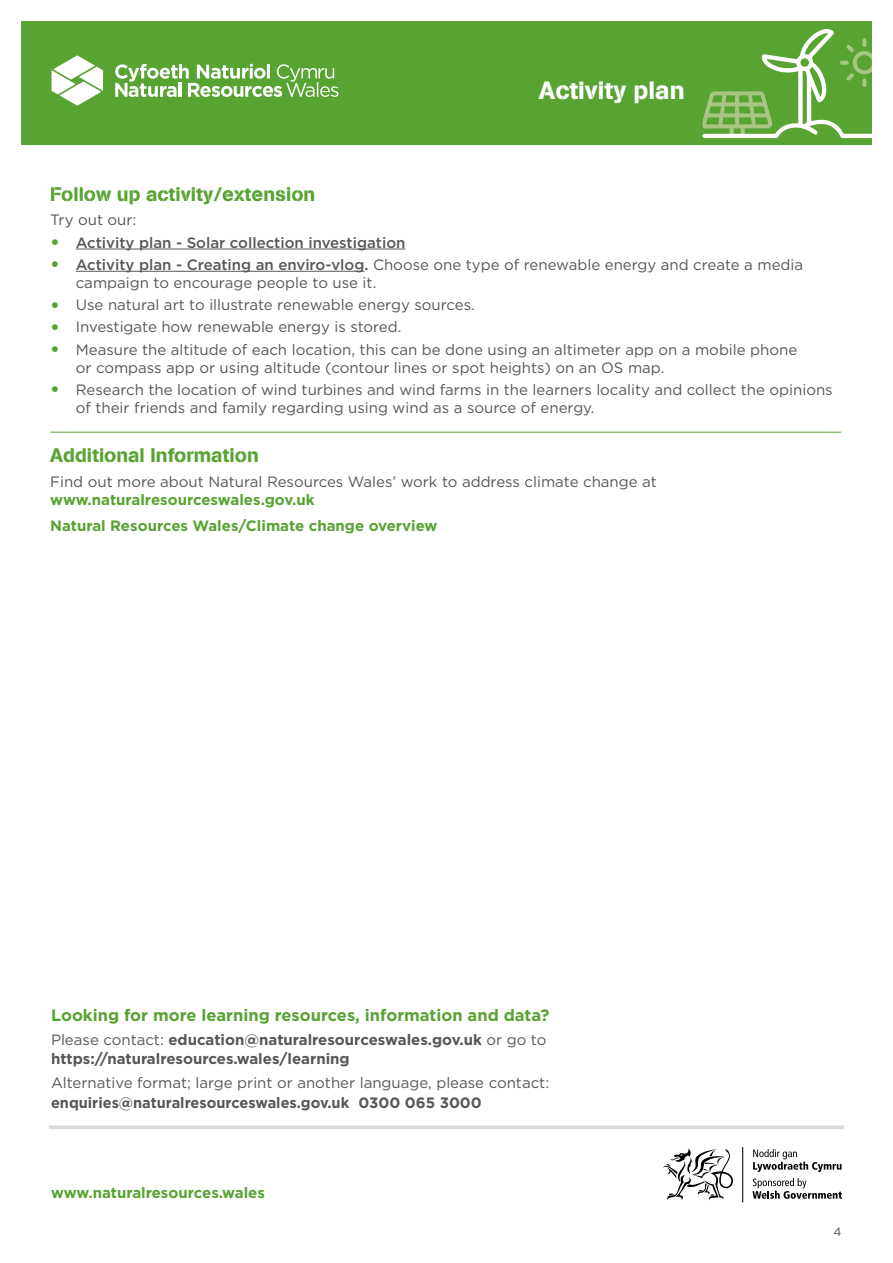
<style>
.page{position:relative;width:893px;height:1263px;background:#fff}
.page>*{position:absolute;margin:0;border:0;box-sizing:border-box;transform-origin:0 0}
.t1{font:24.75px "AG Book Stencil";color:#fff}
.t2{font:19.5px "AG Book Stencil";color:#58a332}
.t3{font:700 16.5px "Gotham";color:#58a332}
.t4{font:15px/18px "Gotham";color:#575756}
.t5{font:700 15px/19.5px "Gotham";color:#575756}
.t6{font:700 15px/26.5px "Gotham";color:#58a332}
.t7{font:500 15px "Gotham";color:#575756}
.t8{font:12px "Gotham";color:#575756}
.s1{font-weight:700;font-size:19.5px;color:#58a332}
.s2{font-weight:500}
.s3{font-weight:400}
</style>
<div class="page">
<svg style="left:49px;top:1125px;width:795px;height:4px;background:#ddd"></svg>
<hr style="left:76px;top:249px;width:329px;height:1px;background:#575756">
<hr style="left:76px;top:271px;width:288px;height:1px;background:#575756">
<hr style="left:50px;top:432px;width:791px;height:1px;background:#58a332">
<div style="left:21px;top:21px;width:851px;height:124px;background:#58a332"></div>
<svg style="left:52px;top:55px;width:51px;height:51px"></svg>
<svg style="left:115px;top:64px;width:223px;height:33px"></svg>
<svg style="left:702px;top:29px;width:170px;height:109px"></svg>
<hr style="left:742px;top:1147px;width:1px;height:55px;background:#000">
<svg style="left:753px;top:1149px;width:88px;height:23px"></svg>
<svg style="left:752px;top:1178px;width:90px;height:21px"></svg>
<svg style="left:663px;top:1148px;width:70px;height:52px"></svg>
<h1 class="t1" style="left:539px;top:75px;width:147px">Activity plan</h1>
<h2 class="t2" style="left:50px;top:182px;width:267px">Follow up activity/extension</h2>
<p class="t4" style="left:50px;top:211px;width:88px">Try out our:</p>
<p class="t7" style="left:50px;top:232px;width:357px"><span class="s1">•</span> Activity plan - Solar collection investigation</p>
<p class="t4" style="left:76px;top:255px;width:729px;text-indent:-26px"><span class="s1">•</span> <span class="s2">Activity plan - Creating an enviro-vlog.</span> Choose one type of renewable energy and create a media campaign to encourage people to use it.</p>
<p class="t4" style="left:50px;top:295px;width:426px"><span class="s1">•</span> Use natural art to illustrate renewable energy sources.</p>
<p class="t4" style="left:50px;top:318px;width:353px"><span class="s1">•</span> Investigate how renewable energy is stored.</p>
<p class="t4" style="left:76px;top:340px;width:723px;text-indent:-26px"><span class="s1">•</span> Measure the altitude of each location, this can be done using an altimeter app on a mobile phone or compass app or using altitude (contour lines or spot heights) on an OS map.</p>
<p class="t4" style="left:76px;top:380px;width:758px;text-indent:-26px"><span class="s1">•</span> Research the location of wind turbines and wind farms in the learners locality and collect the opinions of their friends and family regarding using wind as a source of energy.</p>
<h2 class="t2" style="left:50px;top:444px;width:210px">Additional Information</h2>
<p class="t4" style="left:50px;top:472px;width:608px">Find out more about Natural Resources Wales’ work to address climate change at</p>
<p class="t6" style="left:50px;top:486px;width:389px">www.naturalresourceswales.gov.uk<br>Natural Resources Wales/Climate change overview</p>
<p class="t3" style="left:51px;top:1004px;width:500px">Looking for more learning resources, information and data?</p>
<p class="t5" style="left:51px;top:1030px;width:497px"><span class="s3">Please contact:</span> education@naturalresourceswales.gov.uk <span class="s3">or go to </span>https://naturalresources.wales/learning</p>
<p class="t4" style="left:51px;top:1073px;width:500px">Alternative format; large print or another language, please contact:</p>
<p class="t5" style="left:51px;top:1092px;width:432px">enquiries@naturalresourceswales.gov.uk 0300 065 3000</p>
<p class="t6" style="left:51px;top:1180px;width:215px">www.naturalresources.wales</p>
<p class="t8" style="left:833px;top:1224px;width:10px">4</p>
</div>
